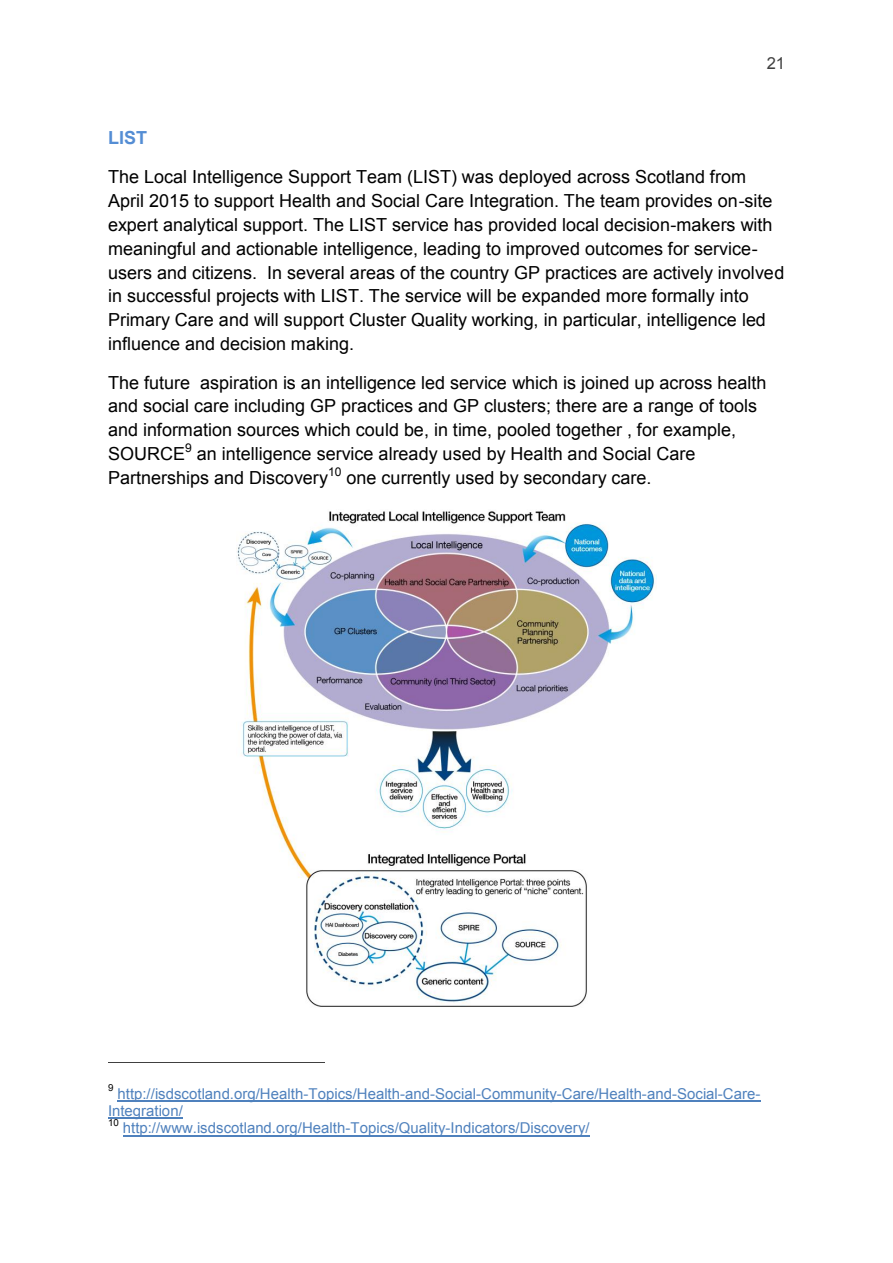
<style>
.page{position:relative;width:893px;height:1263px;background:#fff}
.page>*{position:absolute;margin:0;border:0;box-sizing:border-box;transform-origin:0 0}
.t1{font:18px/23.9px "Arial";color:#000}
.t2{font:700 18px "Arial";color:#548dd4}
.t3{font:16.5px "Arial";color:#404040}
.t4{font:15px/17.1px "Arial";color:#4f81bd}
.t5{font:12px "Arial";color:#000}
.t6{font:9.75px "Arial";color:#000}
</style>
<div class="page">
<hr style="left:108px;top:1062px;width:216px;height:1px;background:#404040">
<hr style="left:118px;top:1100px;width:643px;height:2px;background:#4f81bd">
<hr style="left:108px;top:1118px;width:75px;height:1px;background:#4f81bd">
<hr style="left:123px;top:1135px;width:467px;height:1px;background:#4f81bd">
<img style="left:237px;top:511px;width:419px;height:496px">
<p class="t3" style="left:767px;top:53px;width:20px">21</p>
<p class="t2" style="left:108px;top:126px;width:41px">LIST</p>
<p class="t1" style="left:108px;top:165px;width:678px">The Local Intelligence Support Team (LIST) was deployed across Scotland from April 2015 to support Health and Social Care Integration. The team provides on-site expert analytical support. The LIST service has provided local decision-makers with meaningful and actionable intelligence, leading to improved outcomes for service&shy;users and citizens. In several areas of the country GP practices are actively involved in successful projects with LIST. The service will be expanded more formally into Primary Care and will support Cluster Quality working, in particular, intelligence led influence and decision making.</p>
<p class="t1" style="left:108px;top:371px;width:660px">The future aspiration is an intelligence led service which is joined up across health and social care including GP practices and GP clusters; there are a range of tools and information sources which could be, in time, pooled together , for example, SOURCE</p>
<p class="t5" style="left:185px;top:440px;width:8px">9</p>
<p class="t1" style="left:108px;top:442px;width:589px;text-indent:89px">an intelligence service already used by Health and Social Care<br>Partnerships and Discovery</p>
<p class="t5" style="left:328px;top:464px;width:15px">10</p>
<p class="t1" style="left:347px;top:466px;width:306px">one currently used by secondary care.</p>
<p class="t6" style="left:108px;top:1082px;width:7px">9</p>
<p class="t4" style="left:108px;top:1085px;width:654px;text-indent:10px">http://isdscotland.org/Health-Topics/Health-and-Social-Community-Care/Health-and-Social-Care-<br>Integration/</p>
<p class="t6" style="left:108px;top:1116px;width:12px">10</p>
<p class="t4" style="left:123px;top:1120px;width:468px">http://www.isdscotland.org/Health-Topics/Quality-Indicators/Discovery/</p>
</div>
